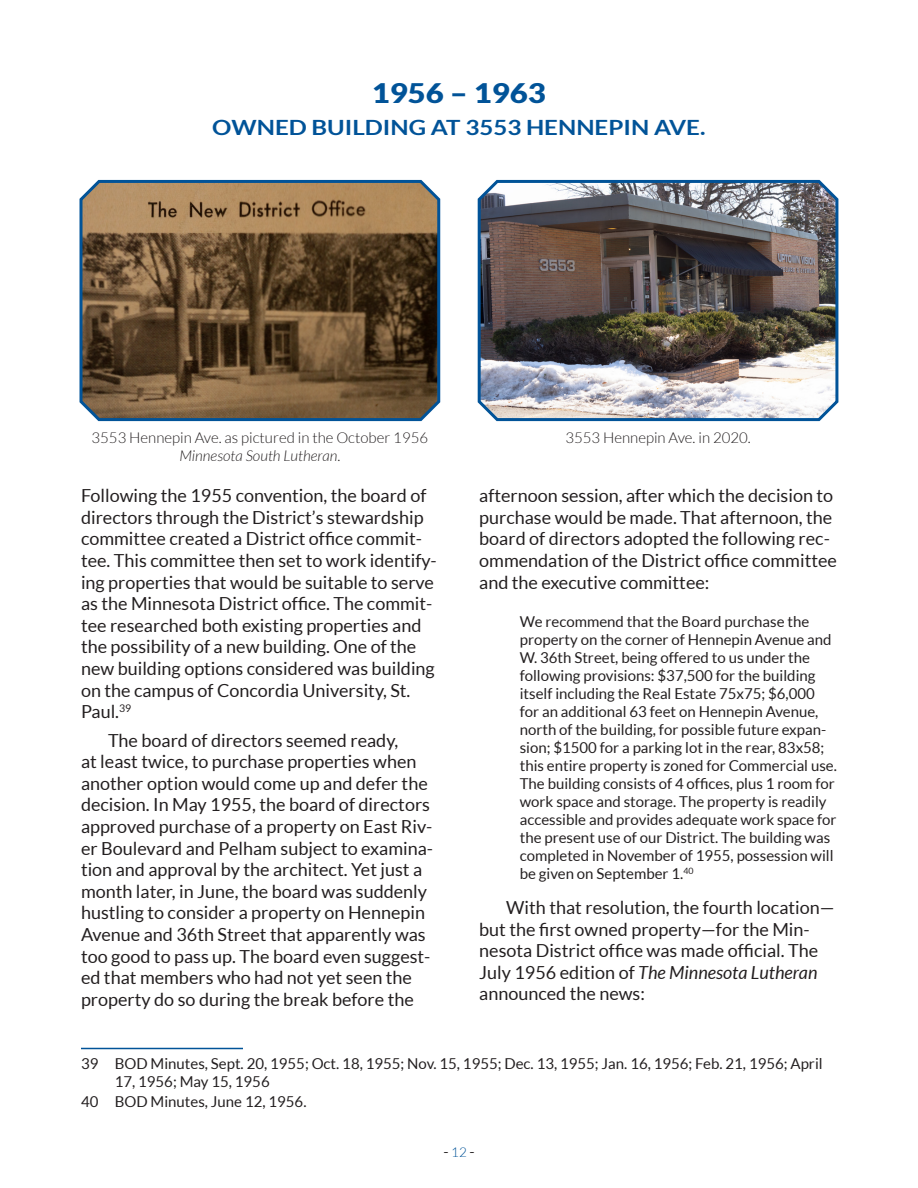
<style>
.page{position:relative;width:918px;height:1188px;background:#fff}
.page>*{position:absolute;margin:0;border:0;box-sizing:border-box;transform-origin:0 0}
.Year_range{font:900 27px "Lato";color:#015398;scale:1.15 1}
.Subheading{font:700 21px "Lato";color:#015398;scale:1.15 1}
.t1{font:18px/21.6px "Lato";color:#231f20}
.Indented_quotes{font:15px/18px "Lato";color:#231f20}
.Footnote{font:15px/18px "Lato";color:#231f20}
.Captions{font:300 15px/18px "Lato";color:#231f20;text-align:center}
.s1{font-style:italic}
.s2{font-weight:300;font-size:13.5px;color:#015398}
</style>
<div class="page">
<hr style="left:81px;top:1048px;width:162px;height:1px;background:#015398">
<img style="left:477px;top:179px;width:362px;height:243px">
<svg style="left:79px;top:179px;width:362px;height:243px;background:#6f593f"></svg>
<p class="Year_range" style="left:372px;top:77px;width:153px">1956 – 1963</p>
<p class="Subheading" style="left:212px;top:115px;width:430px">OWNED BUILDING AT 3553 HENNEPIN AVE.</p>
<p class="Captions" style="left:92px;top:428px;width:338px">3553 Hennepin Ave. as pictured in the October 1956<br><span class="s1">Minnesota South Lutheran</span>.</p>
<p class="Captions" style="left:565px;top:428px;width:187px">3553 Hennepin Ave. in 2020.</p>
<p class="t1" style="left:81px;top:485px;width:357px">Following the 1955 convention, the board of directors through the District’s stewardship committee created a District office commit&shy;tee. This committee then set to work identify&shy;ing properties that would be suitable to serve as the Minnesota District office. The commit&shy;tee researched both existing properties and the possibility of a new building. One of the new building options considered was building on the campus of Concordia University, St.<br>Paul.<sup>39</sup></p>
<p class="t1" style="left:81px;top:729px;width:354px;text-indent:27px">The board of directors seemed ready,<br>at least twice, to purchase properties when another option would come up and defer the decision. In May 1955, the board of directors approved purchase of a property on East Riv&shy;er Boulevard and Pelham subject to examina&shy;tion and approval by the architect. Yet just a month later, in June, the board was suddenly hustling to consider a property on Hennepin Avenue and 36th Street that apparently was too good to pass up. The board even suggest&shy;ed that members who had not yet seen the property do so during the break before the</p>
<p class="t1" style="left:479px;top:485px;width:359px">afternoon session, after which the decision to purchase would be made. That afternoon, the board of directors adopted the following rec&shy;ommendation of the District office committee and the executive committee:</p>
<p class="Indented_quotes" style="left:520px;top:612px;width:319px">We recommend that the Board purchase the property on the corner of Hennepin Avenue and W. 36th Street, being offered to us under the following provisions: $37,500 for the building itself including the Real Estate 75x75; $6,000 for an additional 63 feet on Hennepin Avenue, north of the building, for possible future expan&shy;sion; $1500 for a parking lot in the rear, 83x58; this entire property is zoned for Commercial use.<br>The building consists of 4 offices, plus 1 room for work space and storage. The property is readily accessible and provides adequate work space for the present use of our District. The building was completed in November of 1955, possession will be given on September 1.<sup>40</sup></p>
<p class="t1" style="left:479px;top:897px;width:357px;text-indent:27px">With that resolution, the fourth location— but the first owned property—for the Min&shy;nesota District office was made official. The July 1956 edition of <span class="s1">The Minnesota Lutheran </span>announced the news:</p>
<p class="Footnote" style="left:115px;top:1054px;width:709px;text-indent:-34px">39 BOD Minutes, Sept. 20, 1955; Oct. 18, 1955; Nov. 15, 1955; Dec. 13, 1955; Jan. 16, 1956; Feb. 21, 1956; April<br>17, 1956; May 15, 1956</p>
<p class="Footnote" style="left:81px;top:1092px;width:227px">40 BOD Minutes, June 12, 1956.</p>
<p class="Indented_quotes" style="left:443px;top:1142px;width:33px">- <span class="s2">12</span> -</p>
</div>
